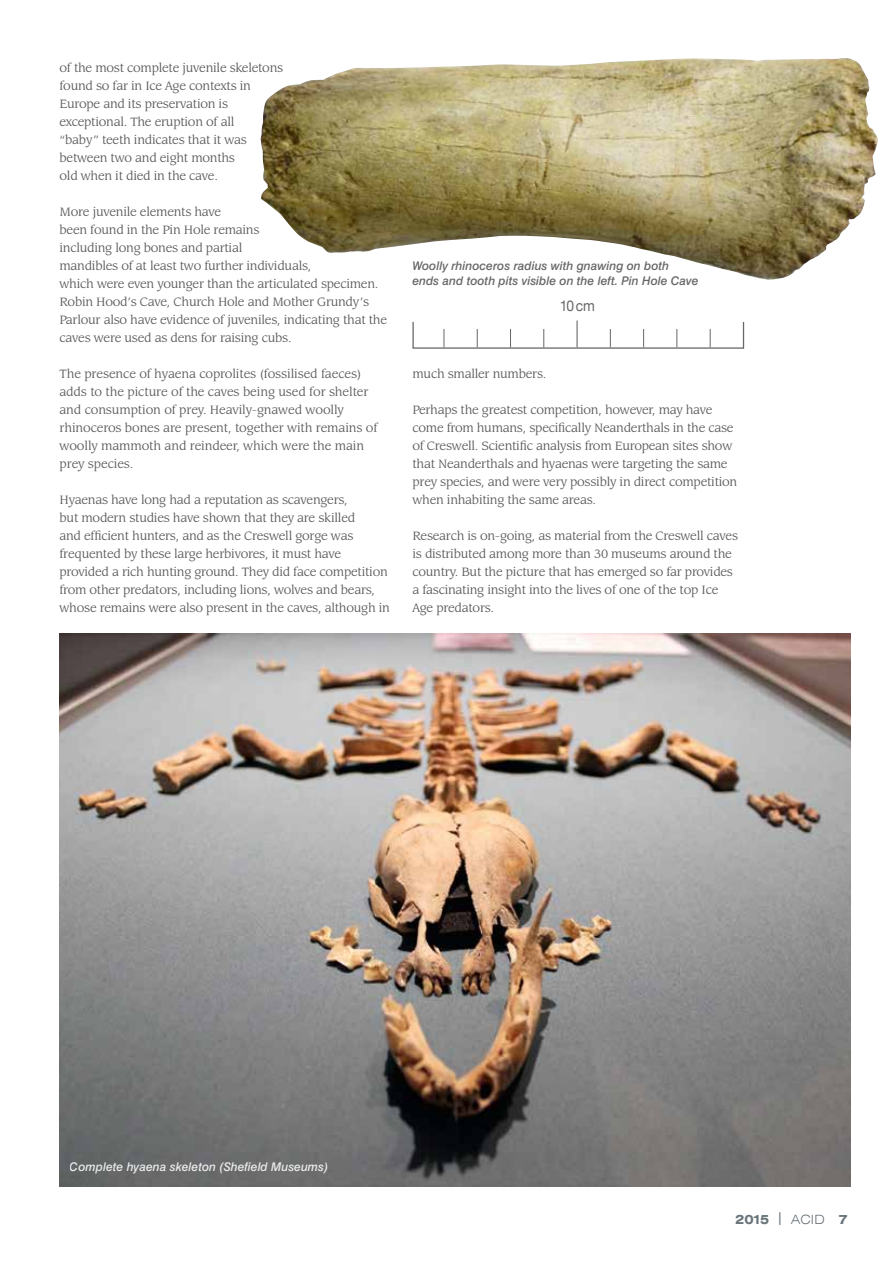
<style>
.page{position:relative;width:893px;height:1263px;background:#fff}
.page>*{position:absolute;margin:0;border:0;box-sizing:border-box;transform-origin:0 0}
.t1{font:15px "Helvetica Neue";color:#676767;scale:.92 1}
.t2{font:13.35px/18px "Leawood IT Cby BT";letter-spacing:-.02em;color:#5a5a59}
.t3{font:700 expanded 12.75px "Swiss 721 BT";color:#6a747b}
.t4{font:italic 500 12px/14.4px "Swiss 721 BT";color:#676767}
.t5{font:italic 500 12px "Swiss 721 BT";color:#fff}
.s1{font-family:"Lubalin Graph IT Cby BT";font-weight:500;font-stretch:normal}
.s2{font-weight:300}
</style>
<div class="page">
<img style="left:60px;top:634px;width:790px;height:552px">
<img style="left:260px;top:58px;width:618px;height:222px">
<hr style="left:576px;top:320px;width:2px;height:27px;background:#676767">
<svg style="left:412px;top:321px;width:333px;height:28px"></svg>
<p class="t2" style="left:60px;top:59px;width:225px">of the most complete juvenile skeletons found so far in Ice Age contexts in<br>Europe and its preservation is exceptional. The eruption of all<br>“baby” teeth indicates that it was between two and eight months<br>old when it died in the cave.</p>
<p class="t2" style="left:60px;top:203px;width:329px">More juvenile elements have<br>been found in the Pin Hole remains<br>including long bones and partial<br>mandibles of at least two further individuals,<br>which were even younger than the articulated specimen.<br>Robin Hood’s Cave, Church Hole and Mother Grundy’s Parlour also have evidence of juveniles, indicating that the caves were used as dens for raising cubs.</p>
<p class="t2" style="left:60px;top:365px;width:319px">The presence of hyaena coprolites (fossilised faeces) adds to the picture of the caves being used for shelter and consumption of prey. Heavily-gnawed woolly rhinoceros bones are present, together with remains of woolly mammoth and reindeer, which were the main prey species.</p>
<p class="t2" style="left:60px;top:491px;width:332px">Hyaenas have long had a reputation as scavengers,<br>but modern studies have shown that they are skilled<br>and efficient hunters, and as the Creswell gorge was frequented by these large herbivores, it must have provided a rich hunting ground. They did face competition from other predators, including lions, wolves and bears, whose remains were also present in the caves, although in</p>
<p class="t4" style="left:412px;top:259px;width:288px">Woolly rhinoceros radius with gnawing on both ends and tooth pits visible on the left. Pin Hole Cave</p>
<p class="t1" style="left:560px;top:295px;width:40px">10 cm</p>
<p class="t2" style="left:412px;top:365px;width:135px">much smaller numbers.</p>
<p class="t2" style="left:412px;top:401px;width:326px">Perhaps the greatest competition, however, may have come from humans, specifically Neanderthals in the case of Creswell. Scientific analysis from European sites show that Neanderthals and hyaenas were targeting the same prey species, and were very possibly in direct competition when inhabiting the same areas.</p>
<p class="t2" style="left:412px;top:527px;width:327px">Research is on-going, as material from the Creswell caves is distributed among more than 30 museums around the country. But the picture that has emerged so far provides a fascinating insight into the lives of one of the top Ice Age predators.</p>
<p class="t5" style="left:70px;top:1159px;width:260px">Complete hyaena skeleton (Shefield Museums)</p>
<p class="t3" style="left:735px;top:1211px;width:114px">2015 <span class="s1">|</span> <span class="s2">ACID</span> 7</p>
</div>
